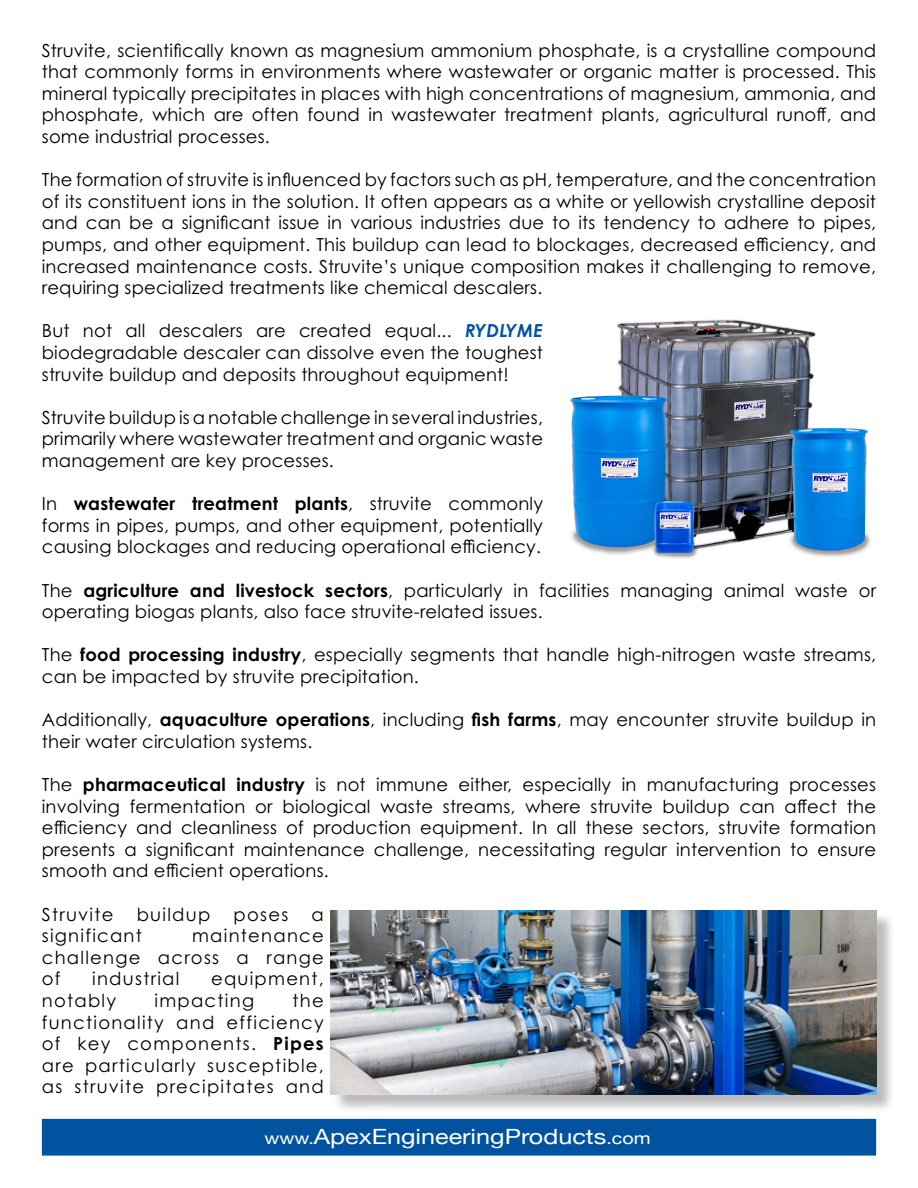
<style>
.page{position:relative;width:918px;height:1188px;background:#fff}
.page>*{position:absolute;margin:0;border:0;box-sizing:border-box;transform-origin:0 0}
.t1{font:21px "Helvetica Neue";color:#fff;scale:1.2 1}
.t2{font:18px/21.6px "Century Gothic Pro";letter-spacing:.01em;color:#000;text-align:justify}
.t3{font:18px "Century Gothic Pro";letter-spacing:.07em;color:#000}
.s1{font-weight:700;font-style:italic;color:#0153a0}
.s2{font-weight:700}
.s3{font-size:16.5px}
</style>
<div class="page">
<div style="left:42px;top:1119px;width:834px;height:37px;background:#0153a0;border:2px solid #0153a0"></div>
<div style="left:333px;top:913px;width:561px;height:200px;background:#231f20;opacity:.3"></div>
<img style="left:331px;top:910px;width:545px;height:184px">
<img style="left:570px;top:319px;width:301px;height:240px">
<p class="t2" style="left:42px;top:39px;width:836px">Struvite, scientifically known as magnesium ammonium phosphate, is a crystalline compound that commonly forms in environments where wastewater or organic matter is processed. This mineral typically precipitates in places with high concentrations of magnesium, ammonia, and phosphate, which are often found in wastewater treatment plants, agricultural runoff, and some industrial processes.</p>
<p class="t2" style="left:42px;top:169px;width:836px">The formation of struvite is influenced by factors such as pH, temperature, and the concentration of its constituent ions in the solution. It often appears as a white or yellowish crystalline deposit and can be a significant issue in various industries due to its tendency to adhere to pipes, pumps, and other equipment. This buildup can lead to blockages, decreased efficiency, and increased maintenance costs. Struvite’s unique composition makes it challenging to remove, requiring specialized treatments like chemical descalers.</p>
<p class="t2" style="left:42px;top:320px;width:503px">But not all descalers are created equal... <span class="s1">RYDLYME </span>biodegradable descaler can dissolve even the toughest struvite buildup and deposits throughout equipment!</p>
<p class="t2" style="left:42px;top:406px;width:503px">Struvite buildup is a notable challenge in several industries, primarily where wastewater treatment and organic waste management are key processes.</p>
<p class="t2" style="left:42px;top:493px;width:503px">In <span class="s2">wastewater treatment plants</span>, struvite commonly forms in pipes, pumps, and other equipment, potentially causing blockages and reducing operational efficiency.</p>
<p class="t2" style="left:42px;top:579px;width:836px">The <span class="s2">agriculture and livestock sectors</span>, particularly in facilities managing animal waste or operating biogas plants, also face struvite-related issues.</p>
<p class="t2" style="left:42px;top:644px;width:836px">The <span class="s2">food processing industry</span>, especially segments that handle high-nitrogen waste streams, can be impacted by struvite precipitation.</p>
<p class="t2" style="left:42px;top:709px;width:836px">Additionally, <span class="s2">aquaculture operations</span>, including <span class="s2">fish farms</span>, may encounter struvite buildup in their water circulation systems.</p>
<p class="t2" style="left:42px;top:773px;width:836px">The <span class="s2">pharmaceutical industry</span> is not immune either, especially in manufacturing processes involving fermentation or biological waste streams, where struvite buildup can affect the efficiency and cleanliness of production equipment. In all these sectors, struvite formation presents a significant maintenance challenge, necessitating regular intervention to ensure smooth and efficient operations.</p>
<p class="t3" style="left:42px;top:903px;width:73px">Struvite</p>
<p class="t3" style="left:137px;top:903px;width:75px">buildup</p>
<p class="t2" style="left:234px;top:903px;width:56px">poses</p>
<p class="t2" style="left:312px;top:903px;width:14px">a</p>
<p class="t3" style="left:42px;top:925px;width:102px">significant</p>
<p class="t2" style="left:42px;top:925px;width:284px;text-indent:150px">maintenance challenge across a range of</p>
<p class="t3" style="left:92px;top:968px;width:89px">industrial</p>
<p class="t3" style="left:211px;top:968px;width:114px">equipment,</p>
<p class="t3" style="left:42px;top:990px;width:76px">notably</p>
<p class="t3" style="left:155px;top:990px;width:101px">impacting</p>
<p class="t2" style="left:42px;top:989px;width:284px;text-indent:251px">the functionality and efficiency of key components. <span class="s2">Pipes </span>are particularly susceptible, as struvite precipitates and</p>
<p class="t1" style="left:264px;top:1122px;width:324px"><span class="s3">www.</span>ApexEngineeringProducts<span class="s3">.com</span></p>
</div>
